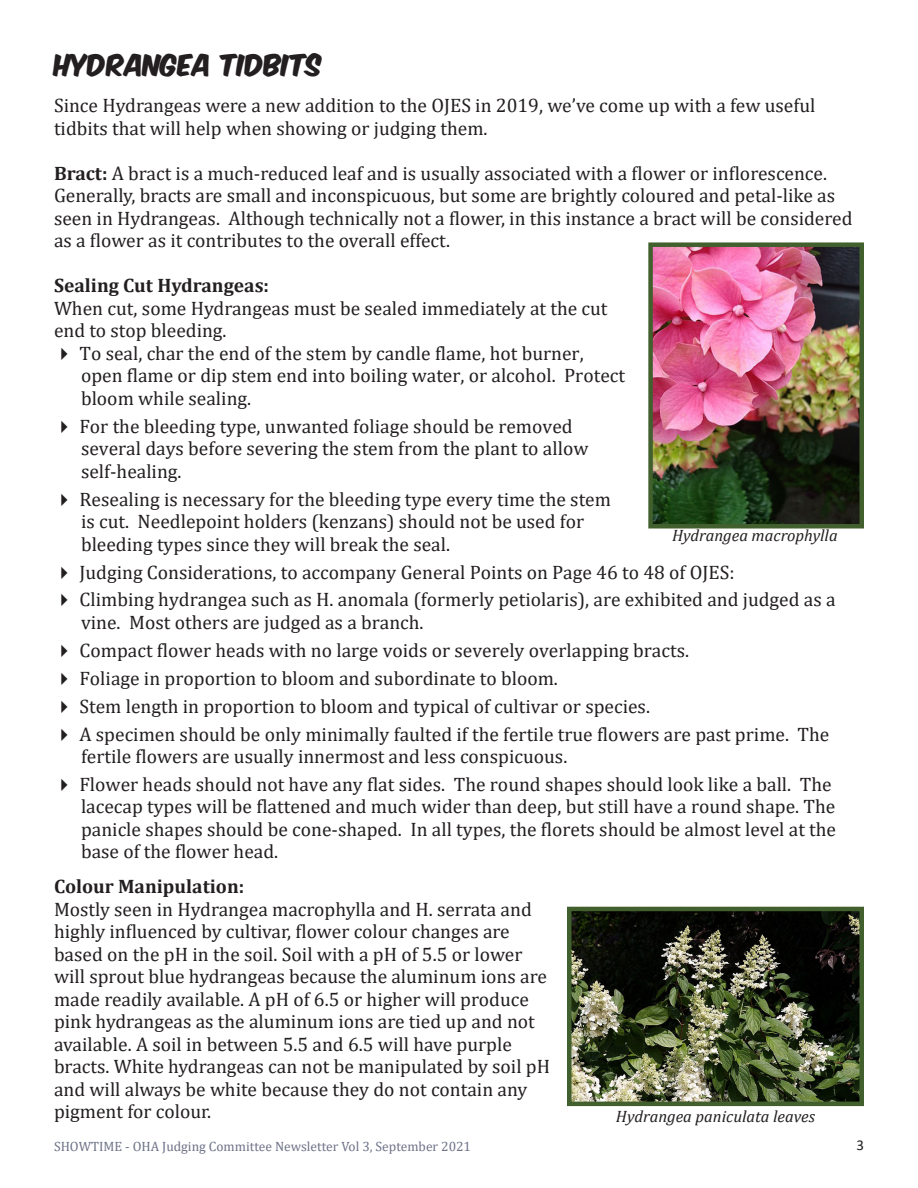
<style>
.page{position:relative;width:918px;height:1188px;background:#fff}
.page>*{position:absolute;margin:0;border:0;box-sizing:border-box;transform-origin:0 0}
.t1{font:25.5px "Komika Axis";color:#231f20}
.t2{font:19.5px/22.5px "Cambria";color:#231f20}
.t3{font:700 19.5px "Cambria";color:#231f20}
.t4{font:italic 16.5px "Cambria";color:#231f20}
.t5{font:15px "Calibri";color:#231f20}
.t6{font:13.5px "Cambria";color:#6d7388}
.s1{font-weight:700}
</style>
<div class="page">
<img style="left:653px;top:247px;width:206px;height:277px">
<div style="left:648px;top:242px;width:216px;height:287px;border:4px solid #41602d"></div>
<img style="left:572px;top:912px;width:287px;height:189px">
<div style="left:567px;top:907px;width:297px;height:199px;border:4px solid #41602d"></div>
<p class="t1" style="left:54px;top:53px;width:269px">HYDRANGEA TIDBITS</p>
<p class="t2" style="left:54px;top:94px;width:763px">Since Hydrangeas were a new addition to the OJES in 2019, we’ve come up with a few useful tidbits that will help when showing or judging them.</p>
<p class="t2" style="left:54px;top:162px;width:800px"><span class="s1">Bract:</span> A bract is a much-reduced leaf and is usually associated with a flower or inflorescence.<br>Generally, bracts are small and inconspicuous, but some are brightly coloured and petal-like as seen in Hydrangeas. Although technically not a flower, in this instance a bract will be considered as a flower as it contributes to the overall effect.</p>
<p class="t3" style="left:54px;top:272px;width:217px">Sealing Cut Hydrangeas:</p>
<p class="t2" style="left:54px;top:297px;width:555px">When cut, some Hydrangeas must be sealed immediately at the cut end to stop bleeding.</p>
<p class="t2" style="left:80px;top:342px;width:547px">To seal, char the end of the stem by candle flame, hot burner, open flame or dip stem end into boiling water, or alcohol. Protect bloom while sealing.</p>
<p class="t2" style="left:80px;top:415px;width:510px">For the bleeding type, unwanted foliage should be removed several days before severing the stem from the plant to allow self-healing.</p>
<p class="t2" style="left:80px;top:488px;width:533px">Resealing is necessary for the bleeding type every time the stem is cut. Needlepoint holders (kenzans) should not be used for bleeding types since they will break the seal.</p>
<p class="t2" style="left:80px;top:561px;width:657px">Judging Considerations, to accompany General Points on Page 46 to 48 of OJES:</p>
<p class="t2" style="left:80px;top:588px;width:758px">Climbing hydrangea such as H. anomala (formerly petiolaris), are exhibited and judged as a vine. Most others are judged as a branch.</p>
<p class="t2" style="left:80px;top:639px;width:611px">Compact flower heads with no large voids or severely overlapping bracts.</p>
<p class="t2" style="left:80px;top:667px;width:480px">Foliage in proportion to bloom and subordinate to bloom.</p>
<p class="t2" style="left:80px;top:695px;width:572px">Stem length in proportion to bloom and typical of cultivar or species.</p>
<p class="t2" style="left:80px;top:723px;width:751px">A specimen should be only minimally faulted if the fertile true flowers are past prime. The fertile flowers are usually innermost and less conspicuous.</p>
<p class="t2" style="left:80px;top:773px;width:758px">Flower heads should not have any flat sides. The round shapes should look like a ball. The lacecap types will be flattened and much wider than deep, but still have a round shape. The panicle shapes should be cone-shaped. In all types, the florets should be almost level at the base of the flower head.</p>
<p class="t3" style="left:54px;top:873px;width:192px">Colour Manipulation:</p>
<p class="t2" style="left:54px;top:898px;width:498px">Mostly seen in Hydrangea macrophylla and H. serrata and highly influenced by cultivar, flower colour changes are based on the pH in the soil. Soil with a pH of 5.5 or lower will sprout blue hydrangeas because the aluminum ions are made readily available. A pH of 6.5 or higher will produce pink hydrangeas as the aluminum ions are tied up and not available. A soil in between 5.5 and 6.5 will have purple bracts. White hydrangeas can not be manipulated by soil pH and will always be white because they do not contain any pigment for colour.</p>
<p class="t4" style="left:672px;top:524px;width:167px">Hydrangea macrophylla</p>
<p class="t4" style="left:616px;top:1104px;width:201px">Hydrangea paniculata leaves</p>
<p class="t6" style="left:54px;top:1138px;width:419px">SHOWTIME - OHA Judging Committee Newsletter Vol 3, September 2021</p>
<p class="t5" style="left:856px;top:1135px;width:9px">3</p>
</div>
